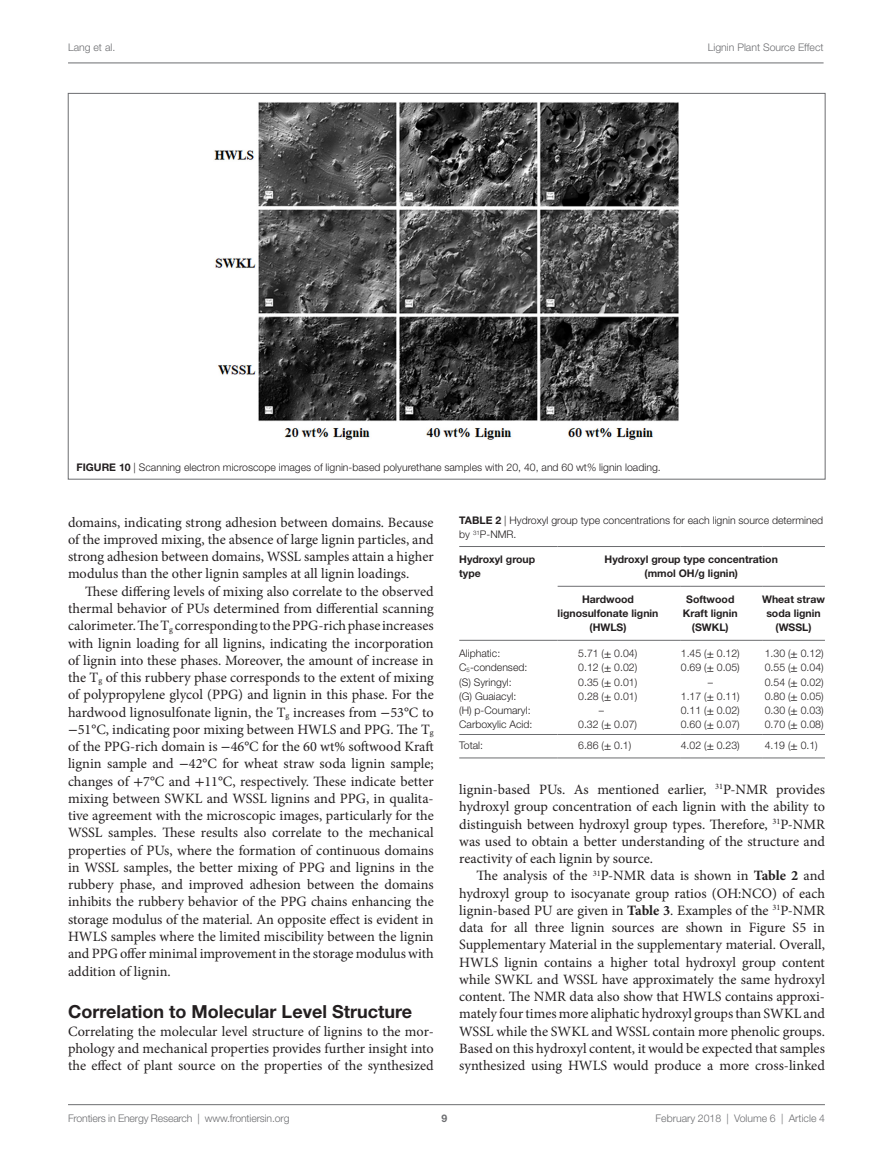
<style>
.page{position:relative;width:893px;height:1170px;background:#fff}
.page>*{position:absolute;margin:0;border:0;box-sizing:border-box;transform-origin:0 0}
.t1{font:700 18px "Helvetica Neue LT Std";color:#231f20}
.t2{font:14.25px/17.2px "Minion Pro";color:#231f20;text-align:justify}
.t3{font:300 10.5px/14.2px "Helvetica Neue LT Std";color:#231f20}
.t4{font:700 10.5px/14.2px "Helvetica Neue LT Std";color:#231f20;text-align:center}
.t5{font:300 10.5px "Helvetica Neue LT Std";color:#6c6d70}
.t6{font:700 10.5px "Helvetica Neue LT Std";color:#6c6d70}
.s1{font-weight:700}
.s2{font-family:"STIX General"}
.s3{font-family:"STIX General";font-weight:400}
</style>
<div class="page">
<img style="left:214px;top:102px;width:465px;height:338px">
<hr style="left:459px;top:640px;width:99px;height:1px;background:#6c6d70">
<hr style="left:459px;top:546px;width:99px;height:1px;background:#6c6d70">
<hr style="left:558px;top:546px;width:123px;height:1px;background:#6c6d70">
<hr style="left:681px;top:546px;width:81px;height:1px;background:#6c6d70">
<hr style="left:762px;top:546px;width:63px;height:1px;background:#6c6d70">
<hr style="left:558px;top:586px;width:123px;height:1px;background:#6c6d70">
<hr style="left:558px;top:640px;width:123px;height:1px;background:#6c6d70">
<hr style="left:681px;top:586px;width:81px;height:1px;background:#6c6d70">
<hr style="left:681px;top:640px;width:81px;height:1px;background:#6c6d70">
<hr style="left:762px;top:586px;width:63px;height:1px;background:#6c6d70">
<hr style="left:762px;top:640px;width:63px;height:1px;background:#6c6d70">
<hr style="left:459px;top:757px;width:99px;height:1px;background:#6c6d70">
<hr style="left:558px;top:757px;width:123px;height:1px;background:#6c6d70">
<hr style="left:681px;top:757px;width:81px;height:1px;background:#6c6d70">
<hr style="left:762px;top:757px;width:63px;height:1px;background:#6c6d70">
<hr style="left:459px;top:734px;width:99px;height:1px;background:#6c6d70">
<hr style="left:558px;top:734px;width:123px;height:1px;background:#6c6d70">
<hr style="left:681px;top:734px;width:81px;height:1px;background:#6c6d70">
<hr style="left:762px;top:734px;width:63px;height:1px;background:#6c6d70">
<hr style="left:68px;top:1104px;width:757px;height:1px;background:#6c6d70">
<hr style="left:68px;top:63px;width:756px;height:1px;background:#6c6d70">
<p class="t5" style="left:68px;top:41px;width:49px">Lang et al.</p>
<p class="t5" style="left:708px;top:41px;width:117px">Lignin Plant Source Effect</p>
<p class="t3" style="left:77px;top:459px;width:586px"><span class="s1">FIG URE 10</span> | Scanning electron microscope images of lignin-based polyurethane samples with 20, 40, and 60 wt% lignin loading.</p>
<p class="t2" style="left:68px;top:513px;width:367px">domains, indicating strong adhesion between domains. Because of the improved mixing, the absence of large lignin particles, and strong adhesion between domains, WSSL samples attain a higher modulus than the other lignin samples at all lignin loadings.</p>
<p class="t2" style="left:68px;top:582px;width:367px;text-indent:17px">These differing levels of mixing also correlate to the observed thermal behavior of PUs determined from differential scanning calorimeter. The T<sub>g</sub> corresponding to the PPG-rich phase increases with lignin loading for all lignins, indicating the incorporation of lignin into these phases. Moreover, the amount of increase in the T<sub>g</sub> of this rubbery phase corresponds to the extent of mixing of polypropylene glycol (PPG) and lignin in this phase. For the hardwood lignosulfonate lignin, the T<sub>g</sub> increases from <span class="s2">−</span>53°C to <span class="s2">−</span>51°C, indicating poor mixing between HWLS and PPG. The T<sub>g </sub>of the PPG-rich domain is <span class="s2">−</span>46°C for the 60 wt% softwood Kraft lignin sample and <span class="s2">−</span>42°C for wheat straw soda lignin sample; changes of <span class="s2">+</span>7°C and <span class="s2">+</span>11°C, respectively. These indicate better mixing between SWKL and WSSL lignins and PPG, in qualita&shy;tive agreement with the microscopic images, particularly for the WSSL samples. These results also correlate to the mechanical properties of PUs, where the formation of continuous domains in WSSL samples, the better mixing of PPG and lignins in the rubbery phase, and improved adhesion between the domains inhibits the rubbery behavior of the PPG chains enhancing the storage modulus of the material. An opposite effect is evident in HWLS samples where the limited miscibility between the lignin and PPG offer minimal improvement in the storage modulus with addition of lignin.</p>
<p class="t1" style="left:68px;top:1000px;width:345px">Correlation to Molecular Level Structure</p>
<p class="t2" style="left:68px;top:1022px;width:367px">Correlating the molecular level structure of lignins to the mor&shy;phology and mechanical properties provides further insight into the effect of plant source on the properties of the synthesized</p>
<p class="t3" style="left:459px;top:512px;width:365px"><span class="s1">TABLE 2</span> | Hydroxyl group type concentrations for each lignin source determined by <sup>31</sup>P-NMR.</p>
<p class="t4" style="left:459px;top:552px;width:78px;text-align:left">Hydroxyl group type</p>
<p class="t4" style="left:605px;top:552px;width:175px">Hydroxyl group type concentration (mmol OH/g lignin)</p>
<p class="t4" style="left:558px;top:591px;width:102px">Hardwood lignosulfonate lignin (HWLS)</p>
<p class="t4" style="left:683px;top:591px;width:56px">Softwood<br>Kraft lignin (SWKL)</p>
<p class="t4" style="left:762px;top:591px;width:64px">Wheat straw</p>
<p class="t4" style="left:766px;top:606px;width:56px">soda lignin</p>
<p class="t4" style="left:775px;top:620px;width:21px">(WSSL</p>
<p class="t4" style="left:808px;top:620px;width:5px">)</p>
<p class="t3" style="left:459px;top:645px;width:43px">Aliphatic:</p>
<p class="t3" style="left:578px;top:646px;width:60px">5.71 (<span class="s3">±</span> 0.04)</p>
<p class="t3" style="left:681px;top:646px;width:60px">1.45 (<span class="s3">±</span> 0.12)</p>
<p class="t3" style="left:765px;top:646px;width:60px">1.30 (<span class="s3">±</span> 0.12)</p>
<p class="t3" style="left:459px;top:660px;width:70px">C<sub>5</sub>-condensed:</p>
<p class="t3" style="left:578px;top:660px;width:60px">0.12 (<span class="s3">±</span> 0.02)</p>
<p class="t3" style="left:681px;top:660px;width:60px">0.69 (<span class="s3">±</span> 0.05)</p>
<p class="t3" style="left:765px;top:660px;width:60px">0.55 (<span class="s3">±</span> 0.04)</p>
<p class="t3" style="left:459px;top:674px;width:54px">(S) Syringyl:</p>
<p class="t3" style="left:578px;top:674px;width:60px">0.35 (<span class="s3">±</span> 0.01)</p>
<p class="t3" style="left:708px;top:674px;width:7px">–</p>
<p class="t3" style="left:765px;top:674px;width:60px">0.54 (<span class="s3">±</span> 0.02)</p>
<p class="t3" style="left:459px;top:688px;width:59px">(G) Guaiacyl:</p>
<p class="t3" style="left:578px;top:688px;width:60px">0.28 (<span class="s3">±</span> 0.01)</p>
<p class="t3" style="left:681px;top:688px;width:60px">1.17 (<span class="s3">±</span> 0.11)</p>
<p class="t3" style="left:765px;top:688px;width:60px">0.80 (<span class="s3">±</span> 0.05)</p>
<p class="t3" style="left:459px;top:703px;width:73px">(H) p-Coumaryl:</p>
<p class="t3" style="left:599px;top:703px;width:7px">–</p>
<p class="t3" style="left:681px;top:703px;width:60px">0.11 (<span class="s3">±</span> 0.02)</p>
<p class="t3" style="left:765px;top:703px;width:60px">0.30 (<span class="s3">±</span> 0.03)</p>
<p class="t3" style="left:459px;top:717px;width:75px">Carboxylic Acid:</p>
<p class="t3" style="left:578px;top:717px;width:60px">0.32 (<span class="s3">±</span> 0.07)</p>
<p class="t3" style="left:681px;top:717px;width:60px">0.60 (<span class="s3">±</span> 0.07)</p>
<p class="t3" style="left:765px;top:717px;width:60px">0.70 (<span class="s3">±</span> 0.08)</p>
<p class="t3" style="left:459px;top:737px;width:25px">Total:</p>
<p class="t3" style="left:578px;top:737px;width:55px">6.86 (<span class="s3">±</span> 0.1)</p>
<p class="t3" style="left:681px;top:737px;width:60px">4.02 (<span class="s3">±</span> 0.23)</p>
<p class="t3" style="left:765px;top:737px;width:55px">4.19 (<span class="s3">±</span> 0.1)</p>
<p class="t2" style="left:459px;top:781px;width:367px">lignin-based PUs. As mentioned earlier, <sup>31</sup>P-NMR provides hydroxyl group concentration of each lignin with the ability to distinguish between hydroxyl group types. Therefore, <sup>31</sup>P-NMR was used to obtain a better understanding of the structure and reactivity of each lignin by source.</p>
<p class="t2" style="left:459px;top:867px;width:367px;text-indent:17px">The analysis of the <sup>31</sup>P-NMR data is shown in <span class="s1">Table 2</span> and hydroxyl group to isocyanate group ratios (OH:NCO) of each lignin-based PU are given in <span class="s1">Table 3</span>. Examples of the <sup>31</sup>P-NMR data for all three lignin sources are shown in Figure S5 in Supplementary Material in the supplementary material. Overall, HWLS lignin contains a higher total hydroxyl group content while SWKL and WSSL have approximately the same hydroxyl content. The NMR data also show that HWLS contains approxi&shy;mately four times more aliphatic hydroxyl groups than SWKL and WSSL while the SWKL and WSSL contain more phenolic groups.<br>Based on this hydroxyl content, it would be expected that samples synthesized using HWLS would produce a more cross-linked</p>
<p class="t5" style="left:68px;top:1111px;width:223px">Frontiers in Energy Research | www.frontiersin.org</p>
<p class="t5" style="left:656px;top:1111px;width:171px">February 2018 | Volume 6 | Article 4</p>
<p class="t6" style="left:441px;top:1111px;width:7px">9</p>
</div>
